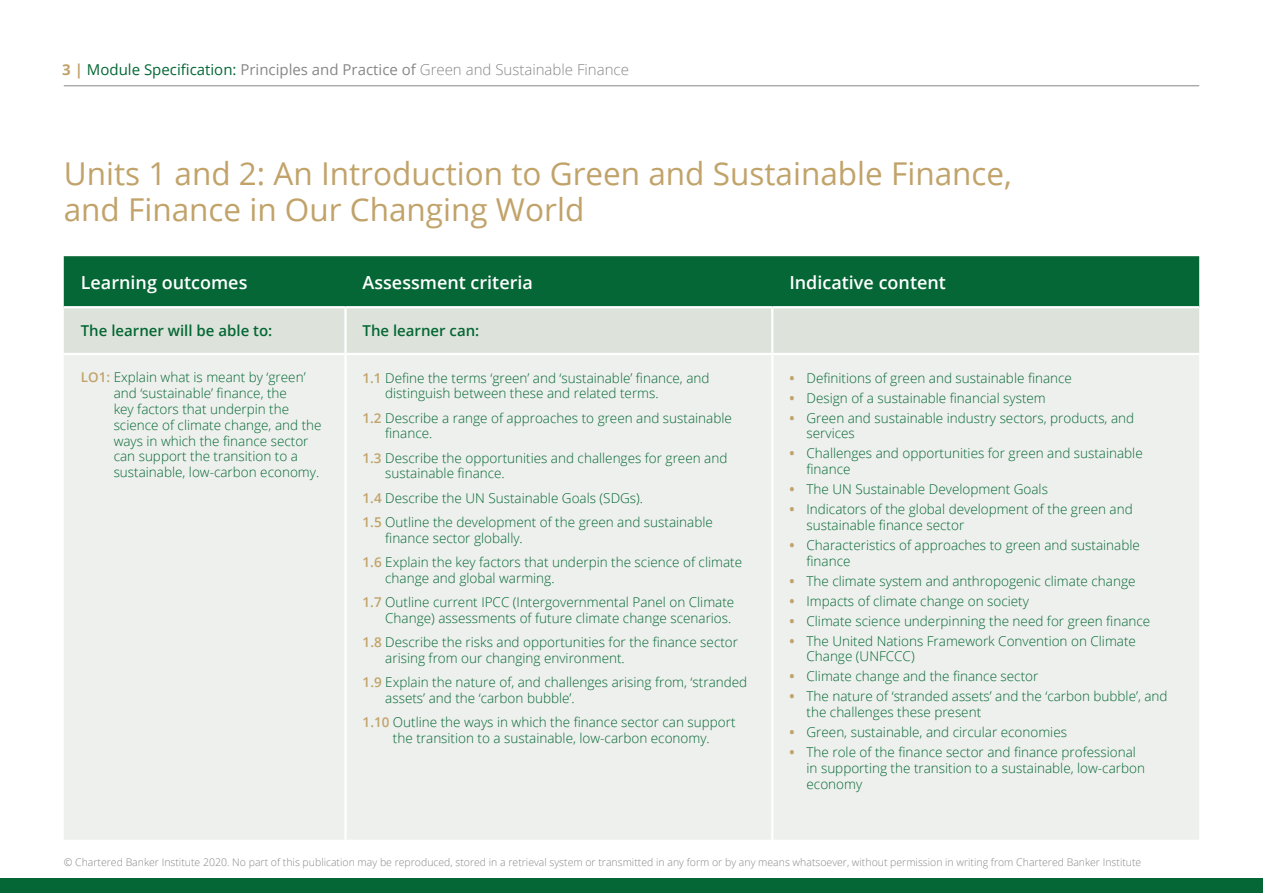
<style>
.page{position:relative;width:1263px;height:893px;background:#fff}
.page>*{position:absolute;margin:0;border:0;box-sizing:border-box;transform-origin:0 0}
.t1{font:31.5px/36px "Open Sans";color:#c1a36a}
.t2{font:600 18px "Open Sans";color:#fff}
.t3{font:300 15px "Open Sans";color:#878787}
.t4{font:600 15px "Open Sans";color:#046735}
.t5{font:300 13.5px/15.8px "Open Sans";color:#046735}
.t6{font:300 10.5px "Open Sans";color:#878787}
.s1{font-weight:700;color:#c1a36a}
.s2{font-weight:400;color:#046735}
.s3{font-weight:400}
.s4{font-weight:600;color:#c1a36a}
</style>
<div class="page">
<hr style="left:64px;top:85px;width:1135px;height:1px;background:#878787">
<div style="left:0;top:878px;width:1263px;height:15px;background:#046735"></div>
<div style="left:64px;top:256px;width:1135px;height:50px;background:#046735"></div>
<div style="left:64px;top:308px;width:1135px;height:45px;background:#dde3da"></div>
<div style="left:64px;top:355px;width:1135px;height:485px;background:#edf0ec"></div>
<hr style="left:344px;top:355px;width:3px;height:485px;background:#fff">
<hr style="left:771px;top:355px;width:2px;height:485px;background:#fff">
<hr style="left:344px;top:308px;width:3px;height:45px;background:#fff">
<hr style="left:771px;top:308px;width:2px;height:45px;background:#fff">
<p class="t3" style="left:62px;top:60px;width:568px"><span class="s1">3 |</span> <span class="s2">Module Specification:</span> <span class="s3">Principles and Practice of</span> Green and Sustainable Finance</p>
<h1 class="t1" style="left:64px;top:155px;width:950px">Units 1 and 2: An Introduction to Green and Sustainable Finance, and Finance in Our Changing World</h1>
<h2 class="t2" style="left:81px;top:270px;width:168px">Learning outcomes</h2>
<h2 class="t2" style="left:362px;top:270px;width:172px">Assessment criteria</h2>
<h2 class="t2" style="left:789px;top:270px;width:158px">Indicative content</h2>
<p class="t4" style="left:81px;top:321px;width:193px">The learner will be able to:</p>
<p class="t4" style="left:362px;top:321px;width:118px">The learner can:</p>
<p class="t5" style="left:114px;top:369px;width:209px;text-indent:-33px"><span class="s4">LO1:</span> Explain what is meant by ‘green’ and ‘sustainable’ finance, the<br>key factors that underpin the science of climate change, and the ways in which the finance sector can support the transition to a sustainable, low-carbon economy.</p>
<p class="t5" style="left:385px;top:369px;width:326px;text-indent:-23px"><span class="s4">1.1</span> Define the terms ‘green’ and ‘sustainable’ finance, and distinguish between these and related terms.</p>
<p class="t5" style="left:789px;top:369px;width:284px"><span class="s1">•</span> Definitions of green and sustainable finance</p>
<p class="t5" style="left:789px;top:389px;width:258px"><span class="s1">•</span> Design of a sustainable financial system</p>
<p class="t5" style="left:806px;top:409px;width:329px;text-indent:-17px"><span class="s1">•</span> Green and sustainable industry sectors, products, and services</p>
<p class="t5" style="left:806px;top:445px;width:338px;text-indent:-17px"><span class="s1">•</span> Challenges and opportunities for green and sustainable finance</p>
<p class="t5" style="left:789px;top:481px;width:260px"><span class="s1">•</span> The UN Sustainable Development Goals</p>
<p class="t5" style="left:806px;top:501px;width:328px;text-indent:-17px"><span class="s1">•</span> Indicators of the global development of the green and sustainable finance sector</p>
<p class="t5" style="left:806px;top:537px;width:335px;text-indent:-17px"><span class="s1">•</span> Characteristics of approaches to green and sustainable finance</p>
<p class="t5" style="left:789px;top:572px;width:347px"><span class="s1">•</span> The climate system and anthropogenic climate change</p>
<p class="t5" style="left:789px;top:593px;width:241px"><span class="s1">•</span> Impacts of climate change on society</p>
<p class="t5" style="left:789px;top:613px;width:362px"><span class="s1">•</span> Climate science underpinning the need for green finance</p>
<p class="t5" style="left:806px;top:633px;width:331px;text-indent:-17px"><span class="s1">•</span> The United Nations Framework Convention on Climate<br>Change (UNFCCC)</p>
<p class="t5" style="left:789px;top:668px;width:250px"><span class="s1">•</span> Climate change and the finance sector</p>
<p class="t5" style="left:806px;top:688px;width:363px;text-indent:-17px"><span class="s1">•</span> The nature of ‘stranded assets’ and the ‘carbon bubble’, and the challenges these present</p>
<p class="t5" style="left:789px;top:724px;width:279px"><span class="s1">•</span> Green, sustainable, and circular economies</p>
<p class="t5" style="left:806px;top:744px;width:340px;text-indent:-17px"><span class="s1">•</span> The role of the finance sector and finance professional in supporting the transition to a sustainable, low-carbon economy</p>
<p class="t5" style="left:385px;top:409px;width:348px;text-indent:-23px"><span class="s4">1.2</span> Describe a range of approaches to green and sustainable finance.</p>
<p class="t5" style="left:385px;top:449px;width:344px;text-indent:-23px"><span class="s4">1.3</span> Describe the opportunities and challenges for green and sustainable finance.</p>
<p class="t5" style="left:363px;top:485px;width:352px;line-height:24.3px"><span class="s4">1.4</span> Describe the UN Sustainable Goals (SDGs).<br><span class="s4">1.5</span> Outline the development of the green and sustainable</p>
<p class="t5" style="left:363px;top:525px;width:381px;line-height:24.3px;text-indent:23px">finance sector globally.<br><span class="s4">1.6</span> Explain the key factors that underpin the science of climate</p>
<p class="t5" style="left:363px;top:565px;width:373px;line-height:24.3px;text-indent:23px">change and global warming.<br><span class="s4">1.7</span> Outline current IPCC (Intergovernmental Panel on Climate</p>
<p class="t5" style="left:363px;top:605px;width:377px;line-height:24.3px;text-indent:23px">Change) assessments of future climate change scenarios.<br><span class="s4">1.8</span> Describe the risks and opportunities for the finance sector</p>
<p class="t5" style="left:363px;top:645px;width:386px;line-height:24.3px;text-indent:23px">arising from our changing environment.<br><span class="s4">1.9</span> Explain the nature of, and challenges arising from, ‘stranded</p>
<p class="t5" style="left:363px;top:685px;width:374px;line-height:24.3px;text-indent:23px">assets’ and the ‘carbon bubble’.<br><span class="s4">1.10</span> Outline the ways in which the finance sector can support</p>
<p class="t5" style="left:393px;top:729px;width:318px">the transition to a sustainable, low-carbon economy.</p>
<p class="t6" style="left:64px;top:855px;width:1079px">© Chartered Banker Institute 2020. No part of this publication may be reproduced, stored in a retrieval system or transmitted in any form or by any means whatsoever, without permission in writing from Chartered Banker Institute</p>
</div>
